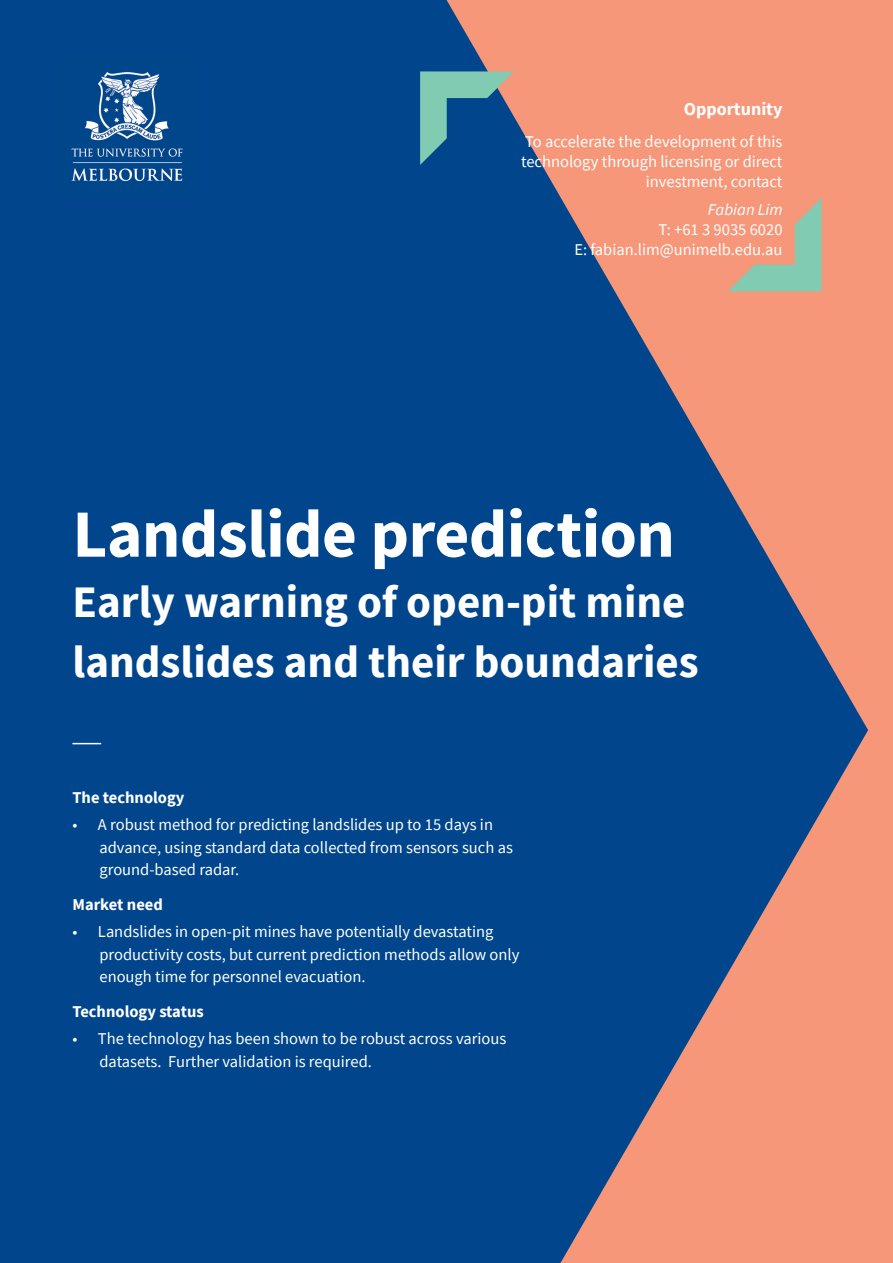
<style>
.page{position:relative;width:893px;height:1263px;background:#01468c}
.page>*{position:absolute;margin:0;border:0;box-sizing:border-box;transform-origin:0 0}
.Heading2{font:700 67.5px "Source Sans Pro";letter-spacing:-.01em;color:#fff}
.Heading1{font:700 45px/60px "Source Sans Pro";color:#fff}
.Poster-Heading-Large{font:700 18px "Source Sans Pro";color:#fff}
.Poster-Body-Large{font:16.5px/22.5px "Source Sans Pro";color:#fff}
.Poster-Body-Large-2{font:700 16.5px "Source Sans Pro";color:#fff}
.Poster-Body-Large-3{font:italic 16.5px "Source Sans Pro";color:#fff}
</style>
<div class="page">
<svg style="left:447px;top:0;width:446px;height:687px;fill:#f6977a"></svg>
<svg style="left:560px;top:687px;width:333px;height:576px;fill:#f6977a"></svg>
<svg style="left:420px;top:71px;width:94px;height:94px"></svg>
<svg style="left:728px;top:198px;width:93px;height:93px;background:#c6ab90"></svg>
<img style="left:71px;top:71px;width:112px;height:111px">
<svg style="left:72px;top:743px;width:29px;height:1px"></svg>
<p class="Poster-Heading-Large" style="left:684px;top:96px;width:100px">Opportunity</p>
<p class="Poster-Body-Large" style="left:521px;top:132px;width:263px;line-height:19.8px;text-align:right">To accelerate the development of this technology through licensing or direct investment, contact</p>
<p class="Poster-Body-Large-3" style="left:708px;top:199px;width:76px">Fabian Lim</p>
<p class="Poster-Body-Large" style="left:658px;top:218px;width:126px">T: +61 3 9035 6020</p>
<p class="Poster-Body-Large" style="left:574px;top:238px;width:210px">E: fabian.lim@unimelb.edu.au</p>
<p class="Heading2" style="left:72px;top:489px;width:604px">Landslide prediction</p>
<p class="Heading1" style="left:72px;top:571px;width:628px">Early warning of open-pit mine landslides and their boundaries</p>
<p class="Poster-Body-Large-2" style="left:72px;top:787px;width:114px">The technology</p>
<p class="Poster-Body-Large" style="left:99px;top:813px;width:415px;text-indent:-27px">• A robust method for predicting landslides up to 15 days in advance, using standard data collected from sensors such as ground-based radar.</p>
<p class="Poster-Body-Large-2" style="left:72px;top:894px;width:92px">Market need</p>
<p class="Poster-Body-Large" style="left:99px;top:920px;width:422px;text-indent:-27px">• Landslides in open-pit mines have potentially devastating productivity costs, but current prediction methods allow only enough time for personnel evacuation.</p>
<p class="Poster-Body-Large-2" style="left:72px;top:1001px;width:133px">Technology status</p>
<p class="Poster-Body-Large" style="left:99px;top:1027px;width:408px;text-indent:-27px">• The technology has been shown to be robust across various datasets. Further validation is required.</p>
</div>
